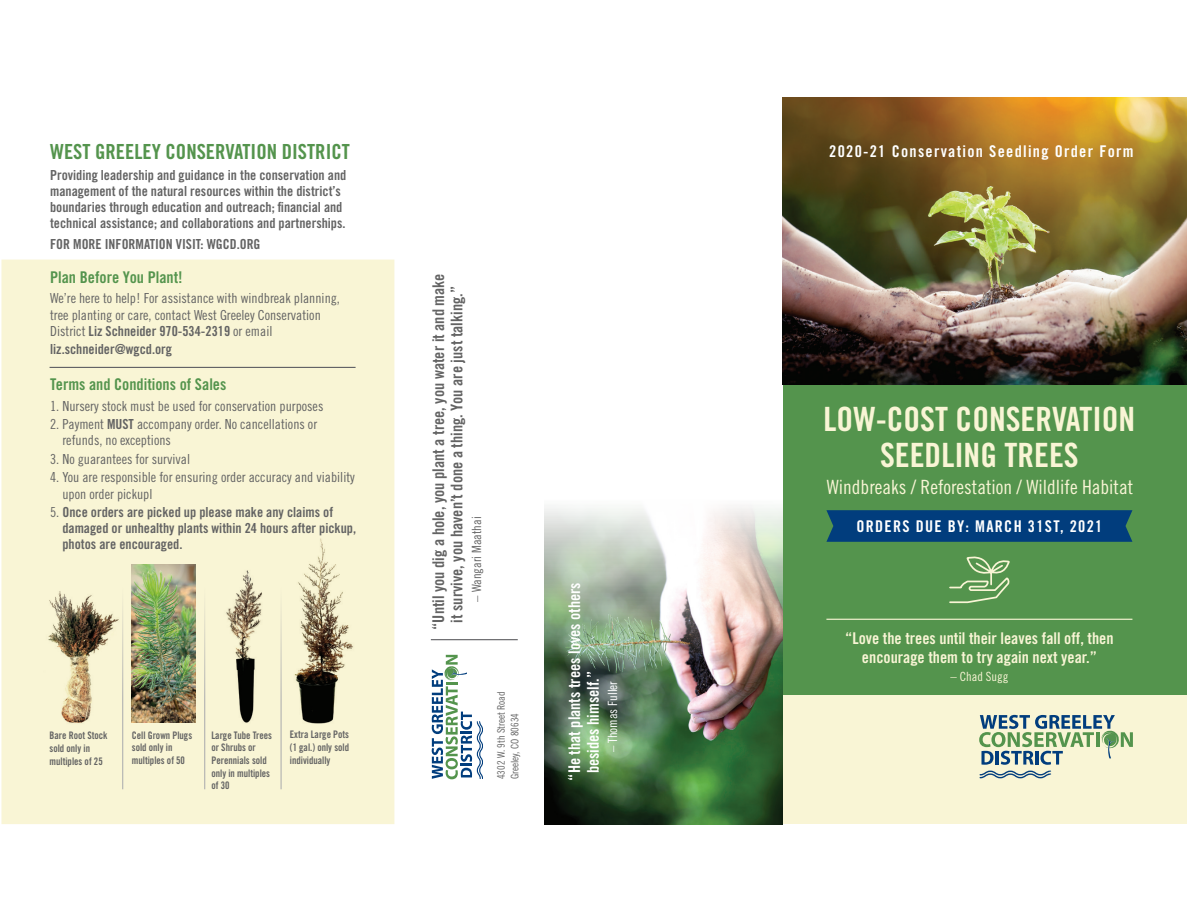
<style>
.page{position:relative;width:1188px;height:918px;background:#fff}
.page>*{position:absolute;margin:0;border:0;box-sizing:border-box;transform-origin:0 0}
.t1{font:33.45px/35.8px "Trade Gothic Bold Cond Twenty";color:#f9f5d5;text-align:center}
.t2{font:20.85px "Trade Gothic Bold Cond Twenty";color:#54944d}
.t3{font:19.65px "Trade Gothic Cond Eighteen";color:#f9f5d5}
.t4{font:16.2px "Trade Gothic Bold Cond Twenty";color:#636363}
.t5{font:16.2px "Trade Gothic Bold Cond Twenty";color:#f9f5d5}
.t6{font:16.2px "Trade Gothic Bold Cond Twenty";letter-spacing:.08em;color:#fff}
.t7{font:16.2px "Trade Gothic Bold Cond Twenty";color:#fff}
.t8{font:16.2px "Trade Gothic Bold Cond Twenty";color:#54944d}
.t9{font:13.8px/16.2px "Trade Gothic Bold Cond Twenty";color:#636363}
.t10{font:13.8px/16.2px "Trade Gothic Cond Eighteen";color:#636363}
.t11{font:12.75px "Trade Gothic Cond Eighteen";color:#636363}
.t12{font:12.75px "Trade Gothic Cond Eighteen";color:#fff}
.t13{font:12.75px "Trade Gothic Cond Eighteen";color:#f9f5d5}
.t14{font:10.35px/12.8px "Trade Gothic Bold Cond Twenty";color:#636363;scale:.95 1}
.t15{font:10.35px "Trade Gothic Cond Eighteen";color:#636363}
.s1{font-family:"Trade Gothic Cond Eighteen"}
.s2{font-family:"Trade Gothic Bold Cond Twenty"}
</style>
<div class="page">
<div style="left:783px;top:694px;width:404px;height:130px;background:#f9f5d5"></div>
<div style="left:783px;top:385px;width:404px;height:309px;background:#54944d"></div>
<div style="left:2px;top:260px;width:392px;height:564px;background:#f9f5d5"></div>
<svg style="left:826px;top:510px;width:306px;height:32px;background:#03407b"></svg>
<img style="left:783px;top:97px;width:404px;height:288px">
<img style="left:545px;top:507px;width:238px;height:317px">
<svg style="left:979px;top:715px;width:154px;height:50px"></svg>
<svg style="left:980px;top:771px;width:71px;height:7px"></svg>
<svg style="left:432px;top:655px;width:51px;height:124px"></svg>
<svg style="left:949px;top:556px;width:61px;height:48px"></svg>
<hr style="left:826px;top:619px;width:306px;height:1px;background:#f9f5d5">
<hr style="left:50px;top:367px;width:306px;height:1px;background:#636366">
<hr style="left:122px;top:587px;width:1px;height:202px;background:#a8a9ad">
<hr style="left:281px;top:587px;width:1px;height:202px;background:#a8a9ad">
<hr style="left:204px;top:587px;width:1px;height:202px;background:#a8a9ad">
<hr style="left:431px;top:639px;width:87px;height:1px;background:#636366">
<img style="left:226px;top:570px;width:36px;height:153px">
<img style="left:132px;top:565px;width:64px;height:158px">
<img style="left:294px;top:538px;width:59px;height:186px">
<img style="left:48px;top:591px;width:71px;height:132px">
<p class="t2" style="left:50px;top:139px;width:301px">WEST GREELEY CONSERVATION DISTRICT</p>
<p class="t9" style="left:50px;top:167px;width:298px">Providing leadership and guidance in the conservation and management of the natural resources within the district’s boundaries through education and outreach; financial and technical assistance; and collaborations and partnerships.</p>
<p class="t9" style="left:50px;top:236px;width:212px">FOR MORE INFORMATION VISIT: WGCD.ORG</p>
<p class="t8" style="left:50px;top:267px;width:134px">Plan Before You Plant!</p>
<p class="t10" style="left:50px;top:290px;width:291px">We’re here to help! For assistance with windbreak planning, tree planting or care, contact West Greeley Conservation</p>
<p class="t9" style="left:50px;top:323px;width:224px"><span class="s1">District</span> Liz Schneider 970-534-2319 <span class="s1">or email</span></p>
<p class="t9" style="left:50px;top:341px;width:123px">liz.schneider@wgcd.org</p>
<p class="t8" style="left:50px;top:374px;width:178px">Terms and Conditions of Sales</p>
<p class="t10" style="left:50px;top:398px;width:275px">1. Nursery stock must be used for conservation purposes</p>
<p class="t10" style="left:50px;top:416px;width:269px">2. Payment <span class="s2">MUST</span> accompany order. No cancellations or</p>
<p class="t10" style="left:62px;top:432px;width:110px">refunds, no exceptions</p>
<p class="t10" style="left:50px;top:451px;width:142px">3. No guarantees for survival</p>
<p class="t10" style="left:62px;top:469px;width:294px;text-indent:-12px">4. You are responsible for ensuring order accuracy and viability upon order pickupl</p>
<p class="t9" style="left:50px;top:504px;width:285px"><span class="s1">5.</span> Once orders are picked up please make any claims of</p>
<p class="t9" style="left:62px;top:520px;width:295px">damaged or unhealthy plants within 24 hours after pickup,</p>
<p class="t9" style="left:62px;top:536px;width:122px">photos are encouraged.</p>
<p class="t14" style="left:132px;top:728px;width:65px">Cell Grown Plugs sold only in multiples of 50</p>
<p class="t14" style="left:290px;top:728px;width:64px;text-align:justify">Extra Large Pots (1 gal.) only sold individually</p>
<p class="t14" style="left:50px;top:729px;width:63px">Bare Root Stock sold only in multiples of 25</p>
<p class="t14" style="left:211px;top:728px;width:65px">Large Tube Trees or Shrubs or<br>Perennials sold only in multiples of 30</p>
<p class="t4" style="left:428px;top:630px;width:358px;rotate:-90deg">“Until you dig a hole, you plant a tree, you water it and make</p>
<p class="t4" style="left:447px;top:623px;width:338px;rotate:-90deg">it survive, you haven’t done a thing. You are just talking.”</p>
<p class="t11" style="left:469px;top:602px;width:87px;rotate:-90deg">– Wangari Maathai</p>
<p class="t15" style="left:495px;top:779px;width:89px;rotate:-90deg">4302 W. 9th Street Road</p>
<p class="t15" style="left:509px;top:779px;width:67px;rotate:-90deg">Greeley, CO 80634</p>
<p class="t7" style="left:565px;top:781px;width:200px;rotate:-90deg">“He that plants trees loves others</p>
<p class="t7" style="left:583px;top:773px;width:104px;rotate:-90deg">besides himself.”</p>
<p class="t12" style="left:605px;top:752px;width:73px;rotate:-90deg">– Thomas Fuller</p>
<p class="t6" style="left:829px;top:141px;width:306px">2020-21 Conservation Seedling Order Form</p>
<p class="t1" style="left:824px;top:401px;width:313px">LOW-COST CONSERVATION<br>SEEDLING TREES</p>
<p class="t3" style="left:827px;top:475px;width:308px">Windbreaks / Reforestation / Wildlife Habitat</p>
<p class="t6" style="left:856px;top:516px;width:247px">ORDERS DUE BY: MARCH 31ST, 2021</p>
<p class="t5" style="left:845px;top:629px;width:270px">“Love the trees until their leaves fall off, then</p>
<p class="t5" style="left:862px;top:647px;width:236px">encourage them to try again next year.”</p>
<p class="t13" style="left:951px;top:669px;width:59px">– Chad Sugg</p>
</div>
